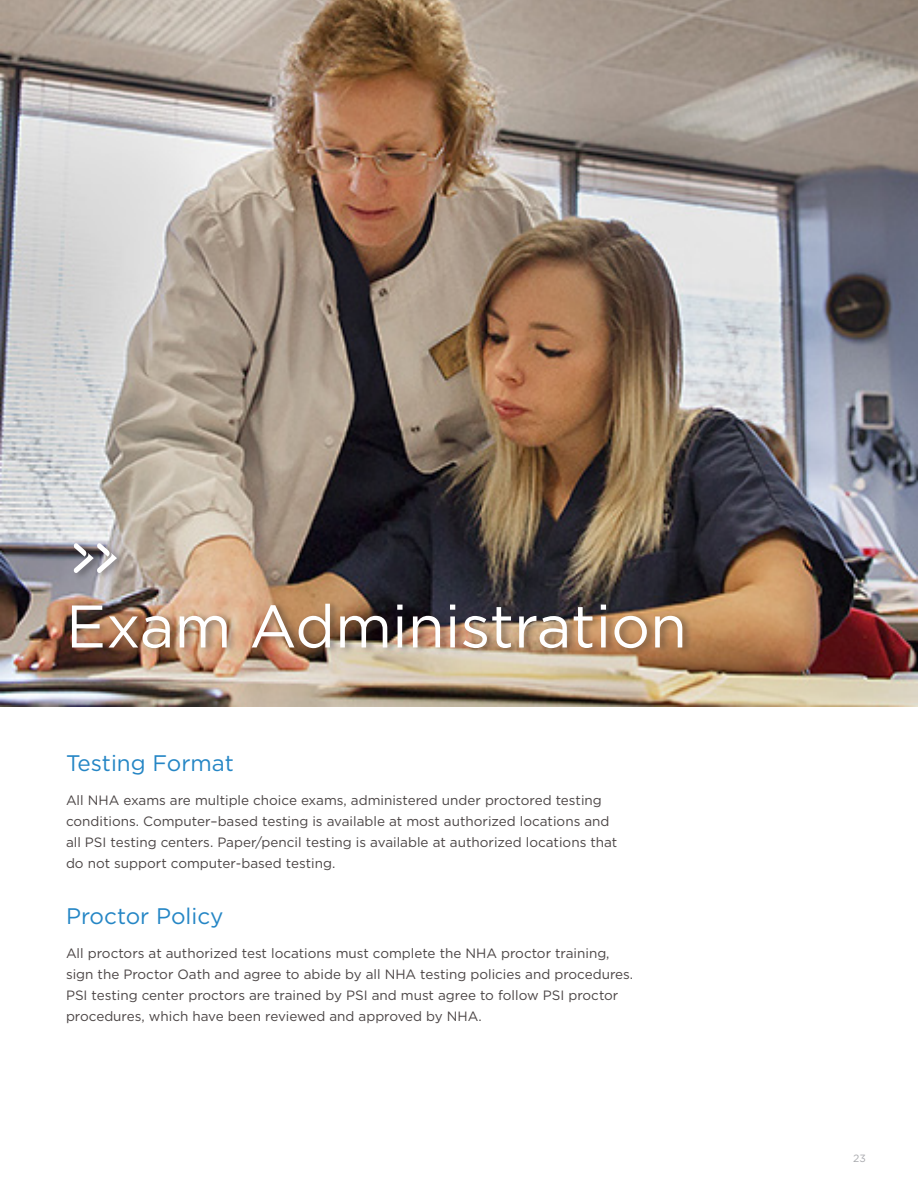
<style>
.page{position:relative;width:918px;height:1188px;background:#fff}
.page>*{position:absolute;margin:0;border:0;box-sizing:border-box;transform-origin:0 0}
.t1{font:60px "Gotham";color:#fff}
.t2{font:22.5px "Gotham";color:#2586c5}
.t3{font:13.5px/21px "Gotham";color:#4a4444}
.t4{font:10.5px "Gotham Rounded";color:#a8a9ad}
</style>
<div class="page">
<img style="left:0;top:0;width:918px;height:707px">
<div style="left:70px;top:599px;width:623px;height:57px;background:#231f20;opacity:.47"></div>
<div style="left:72px;top:538px;width:25px;height:26px;background:#231f20;opacity:.47"></div>
<div style="left:72px;top:549px;width:32px;height:32px;background:#231f20;opacity:.47"></div>
<div style="left:95px;top:538px;width:26px;height:26px;background:#231f20;opacity:.47"></div>
<div style="left:95px;top:549px;width:32px;height:32px;background:#231f20;opacity:.47"></div>
<svg style="left:74px;top:543px;width:43px;height:30px"></svg>
<p class="t1" style="left:66px;top:588px;width:622px">Exam Administration</p>
<p class="t2" style="left:66px;top:749px;width:169px">Testing Format</p>
<p class="t3" style="left:66px;top:790px;width:553px">All NHA exams are multiple choice exams, administered under proctored testing conditions. Computer–based testing is available at most authorized locations and all PSI testing centers. Paper/pencil testing is available at authorized locations that do not support computer-based testing.</p>
<p class="t2" style="left:66px;top:902px;width:159px">Proctor Policy</p>
<p class="t3" style="left:66px;top:943px;width:569px">All proctors at authorized test locations must complete the NHA proctor training, sign the Proctor Oath and agree to abide by all NHA testing policies and procedures.<br>PSI testing center proctors are trained by PSI and must agree to follow PSI proctor procedures, which have been reviewed and approved by NHA.</p>
<p class="t4" style="left:853px;top:1151px;width:14px">23</p>
</div>
